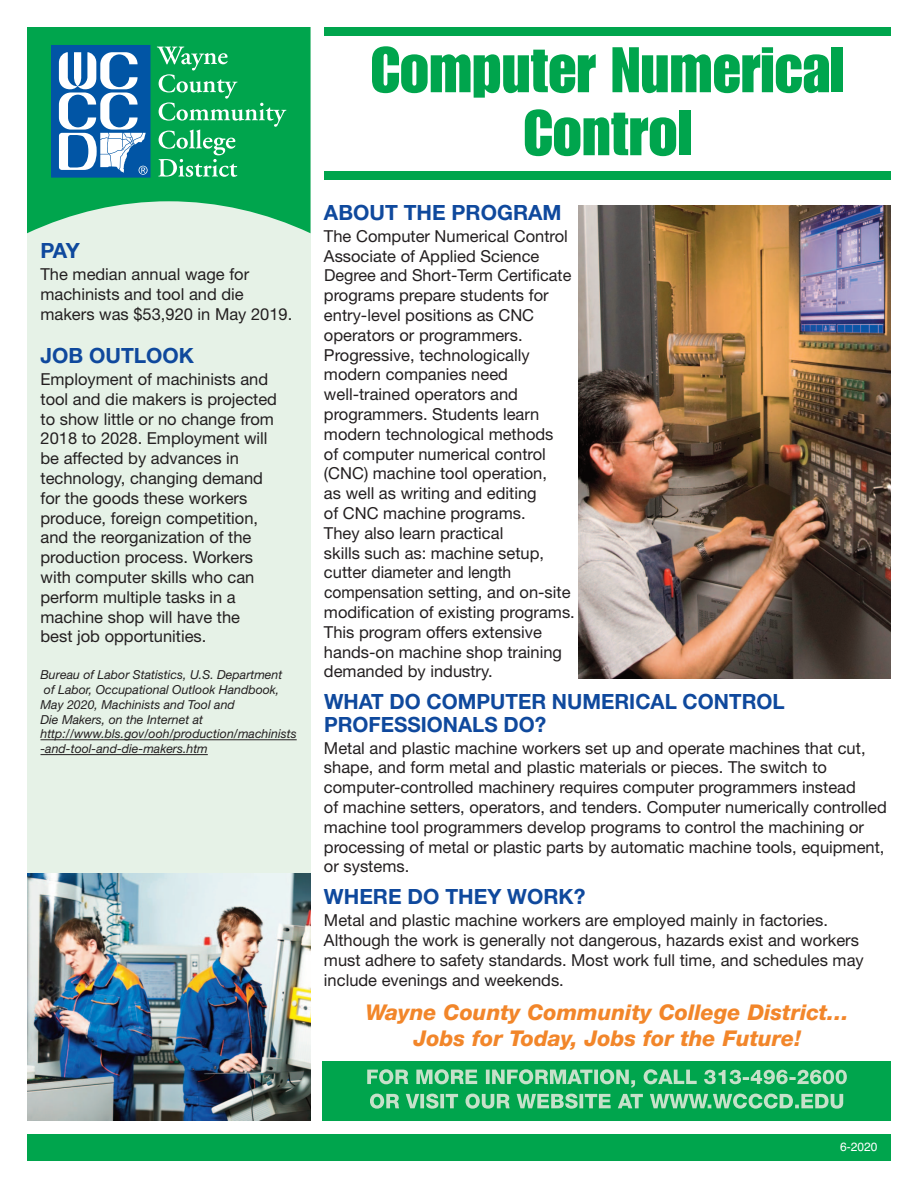
<style>
.page{position:relative;width:918px;height:1188px;background:#fff}
.page>*{position:absolute;margin:0;border:0;box-sizing:border-box;transform-origin:0 0}
.t1{font:63px/63px "Impact";color:#00a54d;text-align:center}
.t2{font:italic 800 21.75px/26.1px "Helvetica Neue";color:#f2862a;text-align:center}
.t3{font:700 21px/22.5px "Helvetica Neue";color:#0f499d}
.t4{font:16.5px/19.8px "Helvetica Neue";color:#231f20}
.t5{font:italic 12.3px/14.9px "Helvetica Neue";color:#231f20}
.t6{font:12px "Helvetica";color:#fff}
</style>
<div class="page">
<div style="left:27px;top:27px;width:284px;height:1093px;background:#e6f2e7"></div>
<svg style="left:27px;top:27px;width:283px;height:206px;fill:#00a54d"></svg>
<div style="left:27px;top:1134px;width:864px;height:27px;background:#00a54d"></div>
<div style="left:324px;top:27px;width:567px;height:9px;background:#00a54d"></div>
<div style="left:323px;top:1061px;width:568px;height:59px;background:#00a54d"></div>
<svg style="left:367px;top:1069px;width:317px;height:19px"></svg>
<svg style="left:370px;top:1094px;width:319px;height:15px"></svg>
<img style="left:27px;top:874px;width:284px;height:246px">
<hr style="left:40px;top:739px;width:257px;height:1px;background:#231f20">
<hr style="left:40px;top:754px;width:168px;height:1px;background:#231f20">
<div style="left:52px;top:45px;width:98px;height:132px;background:#0155a5"></div>
<div style="left:51px;top:45px;width:99px;height:133px;border:1px solid #0155a5"></div>
<svg style="left:157px;top:47px;width:129px;height:130px;background:#22b165"></svg>
<svg style="left:59px;top:52px;width:89px;height:123px"></svg>
<img style="left:579px;top:206px;width:312px;height:472px">
<div style="left:324px;top:172px;width:567px;height:8px;background:#00a54d"></div>
<p class="t3" style="left:40px;top:241px;width:41px">PAY</p>
<p class="t4" style="left:40px;top:266px;width:253px">The median annual wage for machinists and tool and die makers was $53,920 in May 2019.</p>
<p class="t3" style="left:40px;top:346px;width:155px">JOB OUTLOOK</p>
<p class="t4" style="left:40px;top:371px;width:238px">Employment of machinists and tool and die makers is projected to show little or no change from<br>2018 to 2028. Employment will be affected by advances in technology, changing demand for the goods these workers produce, foreign competition, and the reorganization of the production process. Workers with computer skills who can perform multiple tasks in a machine shop will have the<br>best job opportunities.</p>
<p class="t5" style="left:40px;top:668px;width:258px">Bureau of Labor Statistics, U.S. Department<br>of Labor, Occupational Outlook Handbook, May 2020, Machinists and Tool and<br>Die Makers, on the Internet at http://www.bls.gov/ooh/production/machinists -and-tool-and-die-makers.htm</p>
<h1 class="t1" style="left:371px;top:41px;width:475px">Computer Numerical<br>Control</h1>
<p class="t3" style="left:324px;top:203px;width:239px">ABOUT THE PROGRAM</p>
<p class="t4" style="left:324px;top:228px;width:252px">The Computer Numerical Control<br>Associate of Applied Science<br>Degree and Short-Term Certificate programs prepare students for entry-level positions as CNC operators or programmers.<br>Progressive, technologically modern companies need well-trained operators and programmers. Students learn modern technological methods<br>of computer numerical control (CNC) machine tool operation,<br>as well as writing and editing<br>of CNC machine programs.<br>They also learn practical<br>skills such as: machine setup, cutter diameter and length compensation setting, and on-site modification of existing programs.<br>This program offers extensive hands-on machine shop training demanded by industry.</p>
<p class="t3" style="left:324px;top:692px;width:462px">WHAT DO COMPUTER NUMERICAL CONTROL<br>PROFESSIONALS DO?</p>
<p class="t4" style="left:324px;top:739px;width:564px">Metal and plastic machine workers set up and operate machines that cut, shape, and form metal and plastic materials or pieces. The switch to computer-controlled machinery requires computer programmers instead<br>of machine setters, operators, and tenders. Computer numerically controlled machine tool programmers develop programs to control the machining or processing of metal or plastic parts by automatic machine tools, equipment, or systems.</p>
<p class="t3" style="left:324px;top:887px;width:263px">WHERE DO THEY WORK?</p>
<p class="t4" style="left:324px;top:912px;width:541px">Metal and plastic machine workers are employed mainly in factories.<br>Although the work is generally not dangerous, hazards exist and workers must adhere to safety standards. Most work full time, and schedules may include evenings and weekends.</p>
<h2 class="t2" style="left:366px;top:1001px;width:485px">Wayne County Community College District…<br>Jobs for Today, Jobs for the Future!</h2>
<p class="t6" style="left:840px;top:1142px;width:39px">6-2020</p>
</div>
